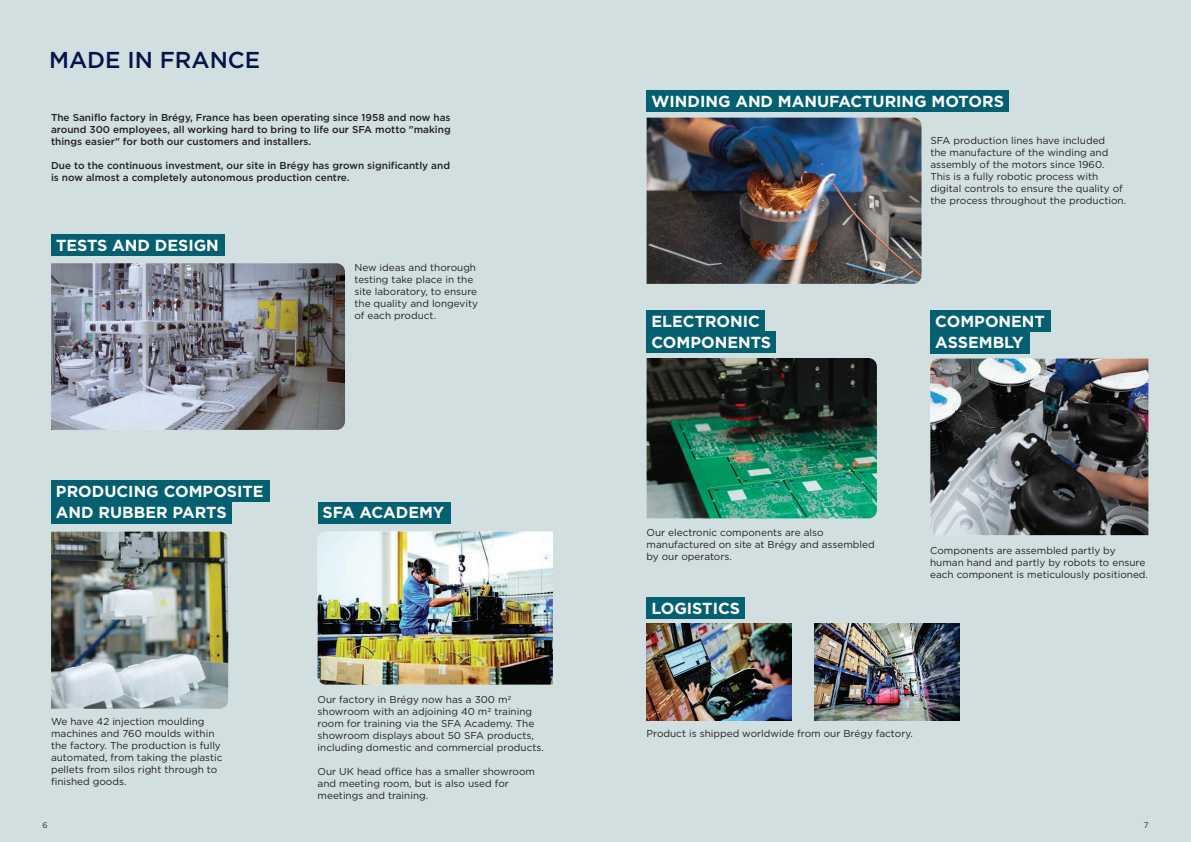
<style>
.page{position:relative;width:1191px;height:842px;background:#fff}
.page>*{position:absolute;margin:0;border:0;box-sizing:border-box;transform-origin:0 0}
.t1{font:500 23px "Gotham";color:#021548}
.t2{font:700 16px "Gotham";color:#fff}
.t3{font:10px/12px "Gotham";color:#231f20}
.t4{font:500 10px/12px "Gotham";color:#231f20;text-align:justify}
.t5{font:8px "Gotham";color:#231f20}
</style>
<div class="page">
<div style="left:0;top:0;width:595px;height:842px;background:#d2dfe0"></div>
<img style="left:51px;top:532px;width:177px;height:177px">
<img style="left:51px;top:263px;width:294px;height:167px">
<img style="left:317px;top:531px;width:236px;height:154px">
<div style="left:595px;top:0;width:596px;height:842px;background:#d2dfe0"></div>
<img style="left:646px;top:358px;width:231px;height:160px">
<img style="left:646px;top:118px;width:275px;height:166px">
<img style="left:930px;top:358px;width:218px;height:177px">
<img style="left:814px;top:624px;width:146px;height:96px">
<img style="left:646px;top:624px;width:146px;height:96px">
<div style="left:51px;top:234px;width:173px;height:22px;background:#045f71"></div>
<div style="left:317px;top:502px;width:133px;height:21px;background:#045f71"></div>
<div style="left:646px;top:91px;width:363px;height:21px;background:#045f71"></div>
<div style="left:646px;top:331px;width:130px;height:22px;background:#045f71"></div>
<div style="left:930px;top:332px;width:100px;height:21px;background:#045f71"></div>
<div style="left:646px;top:310px;width:118px;height:21px;background:#045f71"></div>
<div style="left:646px;top:597px;width:99px;height:22px;background:#045f71"></div>
<div style="left:930px;top:311px;width:120px;height:21px;background:#045f71"></div>
<div style="left:51px;top:502px;width:181px;height:21px;background:#045f71"></div>
<div style="left:51px;top:480px;width:218px;height:22px;background:#045f71"></div>
<h1 class="t1" style="left:49px;top:45px;width:213px">MADE IN FRANCE</h1>
<p class="t4" style="left:51px;top:112px;width:401px">The Saniflo factory in Brégy, France has been operating since 1958 and now has around 300 employees, all working hard to bring to life our SFA motto "making things easier" for both our customers and installers.</p>
<p class="t4" style="left:51px;top:160px;width:400px">Due to the continuous investment, our site in Brégy has grown significantly and is now almost a completely autonomous production centre.</p>
<h2 class="t2" style="left:56px;top:234px;width:164px">TESTS AND DESIGN</h2>
<p class="t3" style="left:354px;top:261px;width:125px">New ideas and thorough testing take place in the site laboratory, to ensure the quality and longevity of each product.</p>
<h2 class="t2" style="left:56px;top:481px;width:209px">PRODUCING COMPOSITE</h2>
<h2 class="t2" style="left:56px;top:502px;width:172px">AND RUBBER PARTS</h2>
<h2 class="t2" style="left:322px;top:502px;width:123px">SFA ACADEMY</h2>
<p class="t3" style="left:51px;top:715px;width:173px">We have 42 injection moulding machines and 760 moulds within the factory. The production is fully automated, from taking the plastic pellets from silos right through to finished goods.</p>
<p class="t3" style="left:317px;top:693px;width:228px">Our factory in Brégy now has a 300 m2 showroom with an adjoining 40 m2 training room for training via the SFA Academy. The showroom displays about 50 SFA products, including domestic and commercial products.</p>
<p class="t3" style="left:317px;top:765px;width:219px">Our UK head office has a smaller showroom and meeting room, but is also used for meetings and training.</p>
<h2 class="t2" style="left:651px;top:91px;width:354px">WINDING AND MANUFACTURING MOTORS</h2>
<h2 class="t2" style="left:651px;top:310px;width:110px">ELECTRONIC</h2>
<p class="t3" style="left:930px;top:134px;width:197px">SFA production lines have included<br>the manufacture of the winding and assembly of the motors since 1960.<br>This is a fully robotic process with digital controls to ensure the quality of the process throughout the production.</p>
<h2 class="t2" style="left:935px;top:311px;width:111px">COMPONENT</h2>
<h2 class="t2" style="left:651px;top:332px;width:121px">COMPONENTS</h2>
<h2 class="t2" style="left:935px;top:332px;width:90px">ASSEMBLY</h2>
<p class="t3" style="left:646px;top:526px;width:230px">Our electronic components are also manufactured on site at Brégy and assembled by our operators.</p>
<h2 class="t2" style="left:651px;top:597px;width:90px">LOGISTICS</h2>
<p class="t3" style="left:930px;top:544px;width:219px">Components are assembled partly by human hand and partly by robots to ensure each component is meticulously positioned.</p>
<p class="t3" style="left:646px;top:727px;width:268px">Product is shipped worldwide from our Brégy factory.</p>
<p class="t5" style="left:43px;top:820px;width:7px">6</p>
<p class="t5" style="left:1143px;top:820px;width:6px">7</p>
</div>
